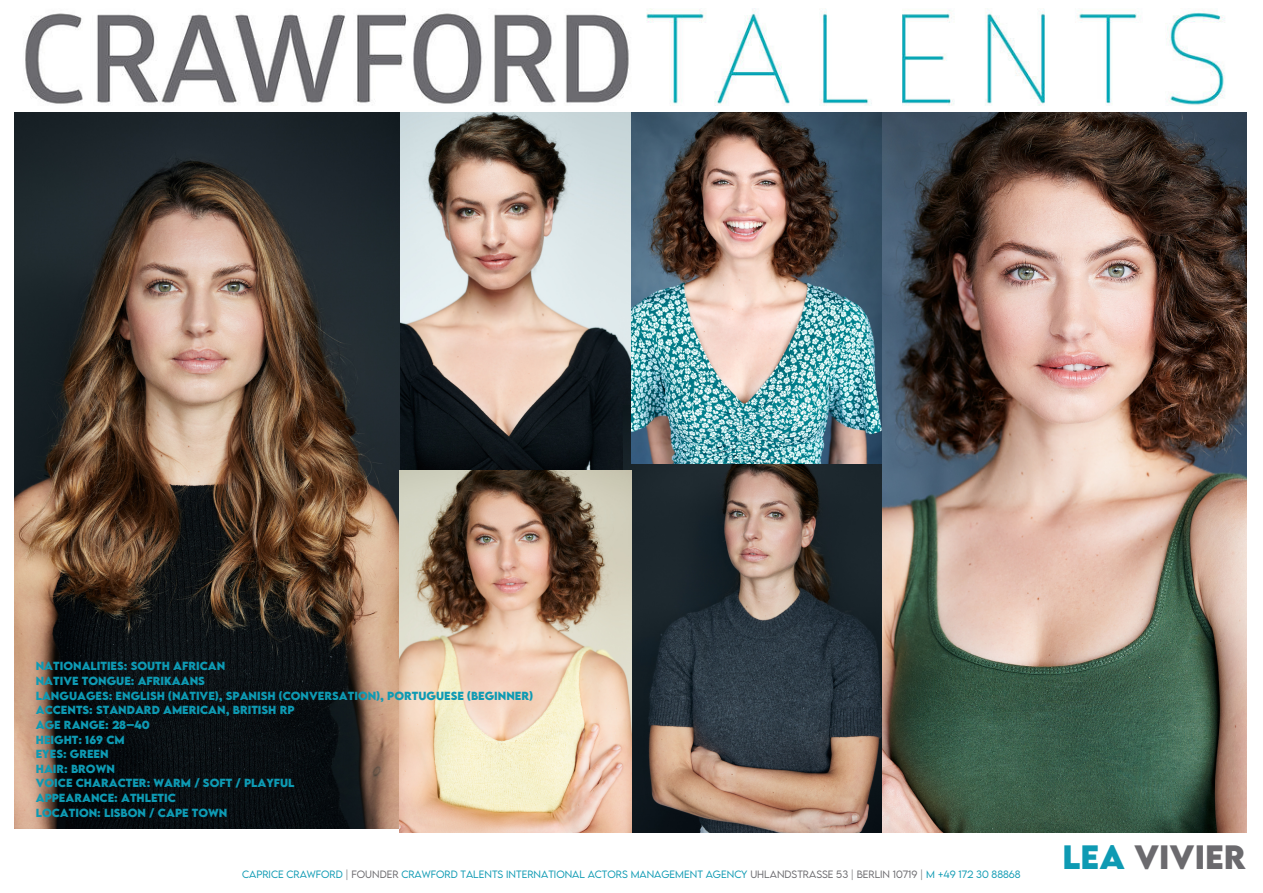
<style>
.page{position:relative;width:1263px;height:893px;background:#fff}
.page>*{position:absolute;margin:0;border:0;box-sizing:border-box;transform-origin:0 0}
.t1{font:700 30px "LEMONMILK";color:#6b6a6e}
.t2{font:700 10.43px/14.6px "LEMONMILK";letter-spacing:.125em;color:#0e9ab3}
.t3{font:300 9.45px "LEMONMILK";letter-spacing:.115em;color:#0e9ab3}
.s1{color:#6b6a6e}
.s2{color:#0e9ab3}
</style>
<div class="page">
<img style="left:25px;top:8px;width:1200px;height:97px">
<img style="left:400px;top:112px;width:231px;height:359px">
<img style="left:623px;top:405px;width:259px;height:427px">
<img style="left:15px;top:112px;width:385px;height:717px">
<img style="left:631px;top:112px;width:251px;height:351px">
<img style="left:882px;top:112px;width:364px;height:720px">
<img style="left:400px;top:471px;width:232px;height:361px">
<h2 class="t2" style="left:36px;top:659px;width:499px">NATIONALITIES: SOUTH AFRICAN<br>NATIVE TONGUE: AFRIKAANS<br>LANGUAGES: ENGLISH (NATIVE), SPANISH (CONVERSATION), PORTUGUESE (BEGINNER)<br>ACCENTS: STANDARD AM ERICAN, BRITISH RP<br>AGE RANGE: 28–40<br>HEIGHT: 169 CM<br>EYES: GREEN<br>HAIR: BROWN<br>VOICE CHARACTER: WARM / SOFT / PLAYFUL<br>APPEARANCE: ATHLETIC<br>LOCATION: LISBON / CAPE TOWN</h2>
<p class="t3" style="left:242px;top:868px;width:780px">CAPRICE CRAWFORD <span class="s1">| FOUNDER</span> CRAWFORD TALENTS INTERNATIONAL ACTORS MANAGEM ENT AGENCY <span class="s1">UHLANDSTRASSE 53 | BERLIN 10719 |</span> M +49 172 30 88868</p>
<h1 class="t1" style="left:1062px;top:836px;width:185px"><span class="s2">LEA</span> VIVIER</h1>
</div>
